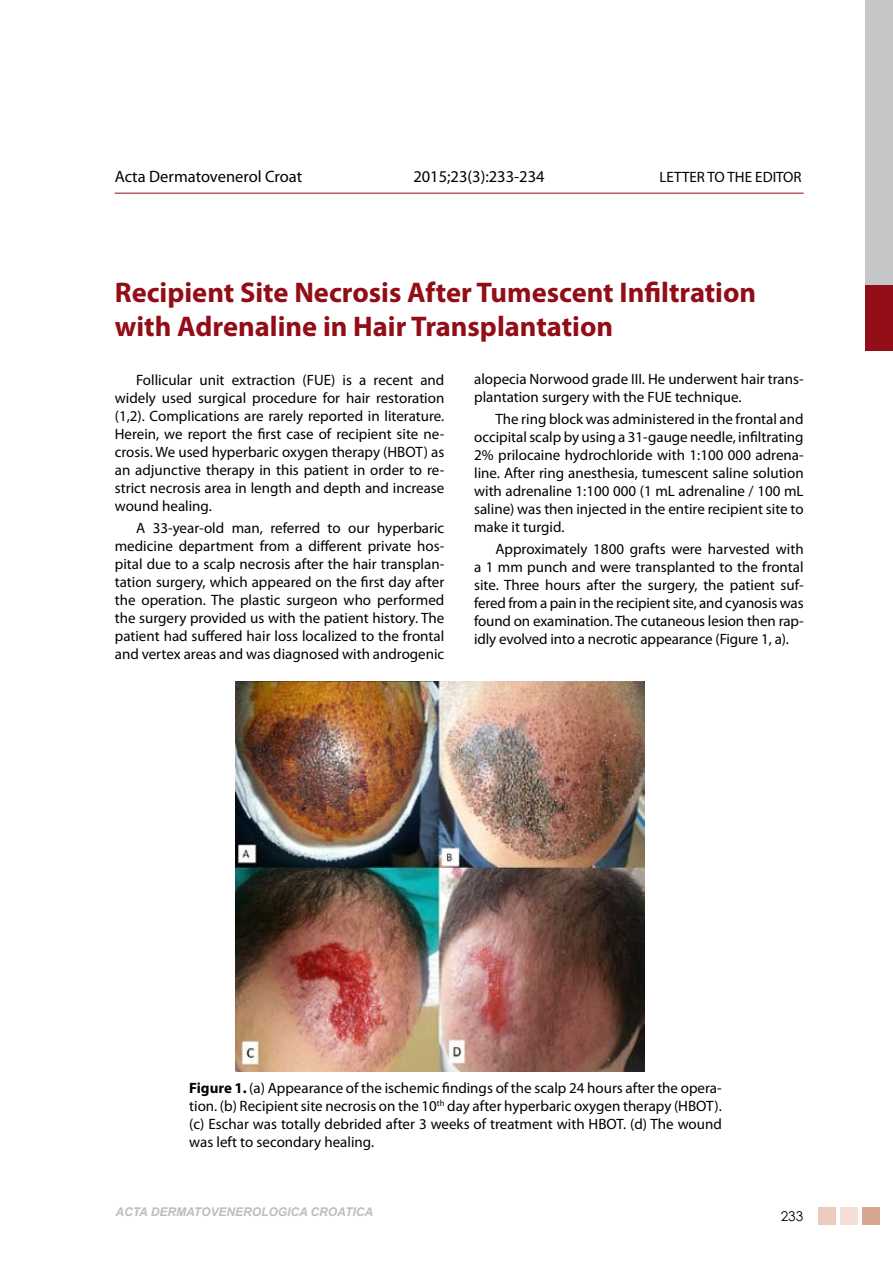
<style>
.page{position:relative;width:893px;height:1263px;background:#fff}
.page>*{position:absolute;margin:0;border:0;box-sizing:border-box;transform-origin:0 0}
.t1{font:700 28.5px/34.2px "Myriad Pro";color:#930d17}
.t2{font:16.5px "Myriad Pro";color:#000}
.t3{font:15px/18px "Myriad Pro";color:#000;text-align:justify}
.t4{font:13.5px "Century Gothic";color:#000}
.t5{font:italic 700 12px "Arial";color:#bcbdbe}
.s1{font-weight:700}
</style>
<div class="page">
<div style="left:865px;top:0;width:28px;height:322px;background:#c5c6c8"></div>
<div style="left:865px;top:285px;width:28px;height:66px;background:#930d17"></div>
<hr style="left:115px;top:193px;width:689px;height:1px;background:#930d17">
<div style="left:818px;top:1207px;width:18px;height:18px;background:#eacbbe"></div>
<div style="left:840px;top:1207px;width:18px;height:18px;background:#f3dfd7"></div>
<div style="left:863px;top:1207px;width:17px;height:18px;background:#d9a591"></div>
<img style="left:235px;top:681px;width:409px;height:390px">
<p class="t2" style="left:115px;top:167px;width:189px">Acta Dermatovenerol Croat</p>
<p class="t2" style="left:413px;top:167px;width:133px">2015;23(3):233-234</p>
<p class="t3" style="left:659px;top:168px;width:144px">LETTER TO THE EDITOR</p>
<h1 class="t1" style="left:115px;top:274px;width:643px">Recipient Site Necrosis After Tumescent Infiltration with Adrenaline in Hair Transplantation</h1>
<p class="t3" style="left:115px;top:371px;width:331px;text-indent:21px">Follicular unit extraction (FUE) is a recent and widely used surgical procedure for hair restoration (1,2). Complications are rarely reported in literature.<br>Herein, we report the first case of recipient site ne&shy;crosis. We used hyperbaric oxygen therapy (HBOT) as an adjunctive therapy in this patient in order to re&shy;strict necrosis area in length and depth and increase wound healing.</p>
<p class="t3" style="left:115px;top:519px;width:331px;text-indent:21px">A 33-year-old man, referred to our hyperbaric medicine department from a different private hos&shy;pital due to a scalp necrosis after the hair transplan&shy;tation surgery, which appeared on the first day after the operation. The plastic surgeon who performed the surgery provided us with the patient history. The patient had suffered hair loss localized to the frontal and vertex areas and was diagnosed with androgenic</p>
<p class="t3" style="left:474px;top:369px;width:331px">alopecia Norwood grade III. He underwent hair trans&shy;plantation surgery with the FUE technique.</p>
<p class="t3" style="left:474px;top:410px;width:331px;text-indent:21px">The ring block was administered in the frontal and occipital scalp by using a 31-gauge needle, infiltrating 2% prilocaine hydrochloride with 1:100 000 adrena&shy;line. After ring anesthesia, tumescent saline solution with adrenaline 1:100 000 (1 mL adrenaline / 100 mL saline) was then injected in the entire recipient site to make it turgid.</p>
<p class="t3" style="left:474px;top:540px;width:331px;text-indent:21px">Approximately 1800 grafts were harvested with a 1 mm punch and were transplanted to the frontal site. Three hours after the surgery, the patient suf&shy;fered from a pain in the recipient site, and cyanosis was found on examination. The cutaneous lesion then rap&shy;idly evolved into a necrotic appearance (Figure 1, a).</p>
<p class="t3" style="left:189px;top:1079px;width:534px"><span class="s1">Figure 1.</span> (a) Appearance of the ischemic findings of the scalp 24 hours after the opera&shy;tion. (b) Recipient site necrosis on the 10<sup>th</sup> day after hyperbaric oxygen therapy (HBOT). (c) Eschar was totally debrided after 3 weeks of treatment with HBOT. (d) The wound was left to secondary healing.</p>
<p class="t5" style="left:116px;top:1204px;width:259px">ACTA DERMATOVENEROLOGICA CROATICA</p>
<p class="t4" style="left:781px;top:1207px;width:24px">233</p>
</div>
